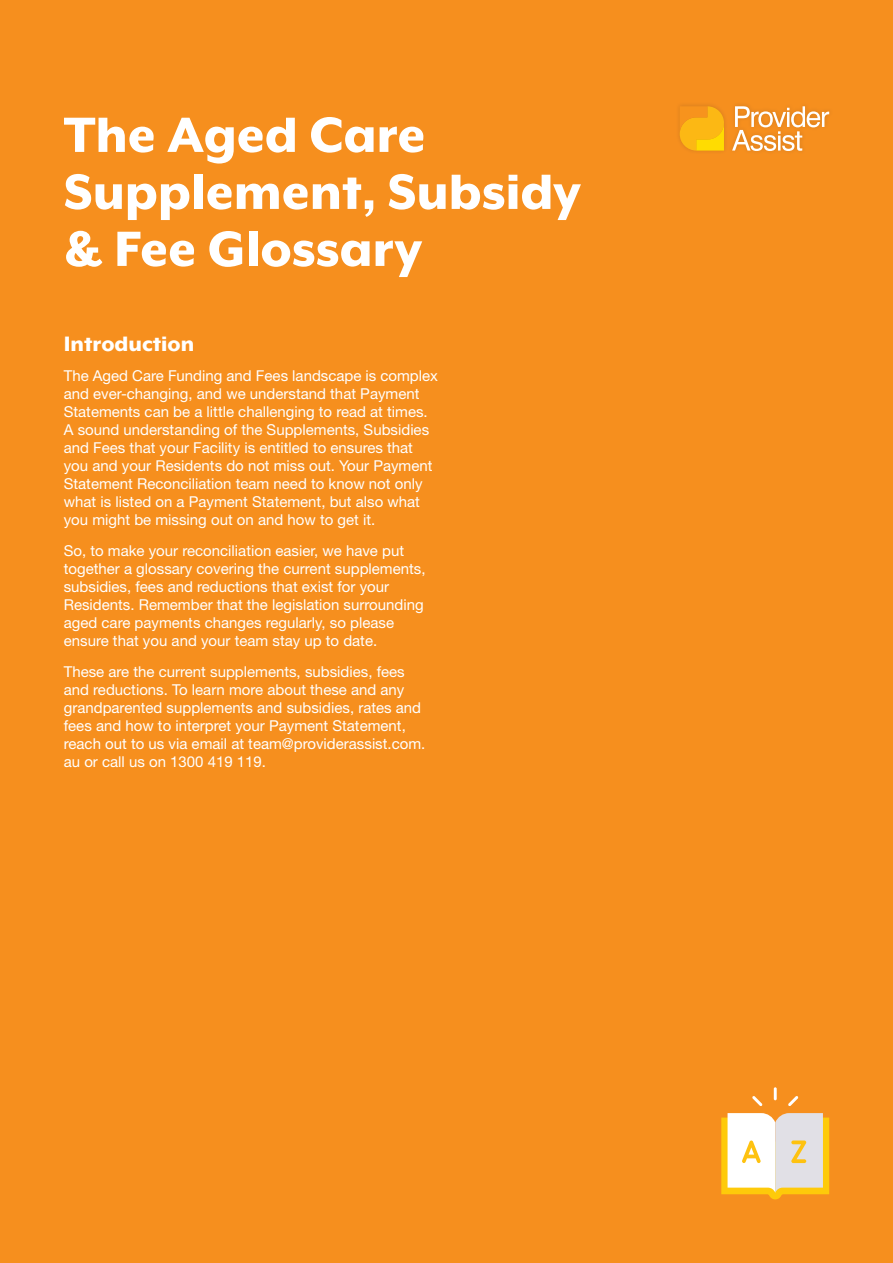
<style>
.page{position:relative;width:893px;height:1263px;background:#f68f1e}
.page>*{position:absolute;margin:0;border:0;box-sizing:border-box;transform-origin:0 0}
.t1{font:800 57px/57px "Mr Eaves XL Mod OT";color:#fff}
.t2{font:800 24px "Mr Eaves XL Mod OT";color:#fff}
.t3{font:15px/18px "Helvetica Neue LT Std";color:#fff}
</style>
<div class="page">
<svg style="left:774px;top:1087px;width:3px;height:13px"></svg>
<svg style="left:752px;top:1096px;width:10px;height:10px"></svg>
<svg style="left:788px;top:1096px;width:10px;height:10px"></svg>
<svg style="left:721px;top:1113px;width:108px;height:86px;background:#f3e0b1"></svg>
<svg style="left:680px;top:106px;width:44px;height:45px"></svg>
<svg style="left:732px;top:106px;width:97px;height:45px"></svg>
<h1 class="t1" style="left:64px;top:106px;width:518px">The Aged Care<br>Supplement, Subsidy &amp; Fee Glossary</h1>
<h2 class="t2" style="left:64px;top:330px;width:132px">Introduction</h2>
<p class="t3" style="left:64px;top:367px;width:376px">The Aged Care Funding and Fees landscape is complex and ever-changing, and we understand that Payment Statements can be a little challenging to read at times.<br>A sound understanding of the Supplements, Subsidies and Fees that your Facility is entitled to ensures that you and your Residents do not miss out. Your Payment Statement Reconciliation team need to know not only what is listed on a Payment Statement, but also what you might be missing out on and how to get it.</p>
<p class="t3" style="left:64px;top:541px;width:363px">So, to make your reconciliation easier, we have put together a glossary covering the current supplements, subsidies, fees and reductions that exist for your Residents. Remember that the legislation surrounding aged care payments changes regularly, so please ensure that you and your team stay up to date.</p>
<p class="t3" style="left:64px;top:662px;width:363px">These are the current supplements, subsidies, fees and reductions. To learn more about these and any grandparented supplements and subsidies, rates and fees and how to interpret your Payment Statement, reach out to us via email at team@providerassist.com. au or call us on 1300 419 119.</p>
</div>
